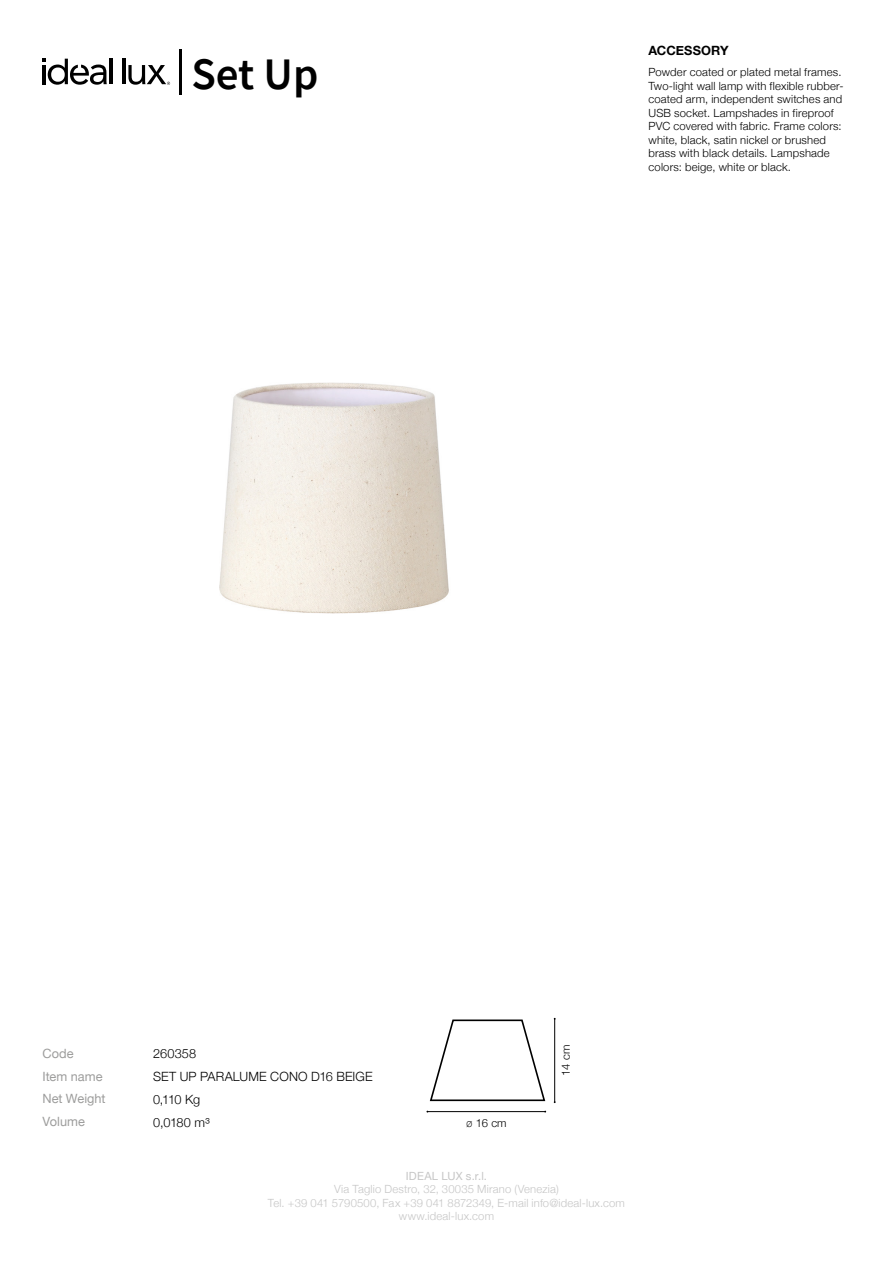
<style>
.page{position:relative;width:893px;height:1263px;background:#fff}
.page>*{position:absolute;margin:0;border:0;box-sizing:border-box;transform-origin:0 0}
.t1{font:600 45px "Source Sans Pro";color:#000}
.t2{font:300 12.75px "Helvetica Neue";letter-spacing:.01em;color:#000}
.t3{font:12.75px/23px "Helvetica Neue";letter-spacing:.005em;color:#9d9d9c}
.t4{font:300 12.75px/23px "Helvetica Neue";letter-spacing:-.025em;color:#000}
.t5{font:700 12.75px "Helvetica Neue";letter-spacing:.005em;color:#000}
.t6{font:300 11.25px/13.5px "Helvetica Neue";letter-spacing:.02em;color:#000}
.t7{font:300 11.25px/13.5px "Helvetica Neue";letter-spacing:.015em;color:#c6c6c6;text-align:center}
.t8{font:11.25px "Helvetica Neue";letter-spacing:.015em;color:#c6c6c6}
.s1{font-family:"Source Sans Pro"}
</style>
<div class="page">
<hr style="left:179px;top:49px;width:3px;height:45px;background:#000">
<hr style="left:110px;top:59px;width:3px;height:25px;background:#000">
<hr style="left:122px;top:59px;width:3px;height:25px;background:#000">
<svg style="left:43px;top:59px;width:64px;height:26px"></svg>
<svg style="left:128px;top:65px;width:42px;height:20px"></svg>
<img style="left:219px;top:382px;width:230px;height:232px">
<hr style="left:427px;top:1111px;width:118px;height:1px;background:#000">
<hr style="left:554px;top:1019px;width:1px;height:83px;background:#000">
<svg style="left:429px;top:1019px;width:117px;height:83px"></svg>
<h1 class="t1" style="left:191px;top:44px;width:128px">Set Up</h1>
<p class="t5" style="left:648px;top:39px;width:82px">ACCESSORY</p>
<p class="t6" style="left:648px;top:65px;width:197px">Powder coated or plated metal frames.<br>Two-light wall lamp with flexible rubber&shy;coated arm, independent switches and USB socket. Lampshades in fireproof PVC covered with fabric. Frame colors: white, black, satin nickel or brushed brass with black details. Lampshade colors: beige, white or black.</p>
<p class="t3" style="left:42px;top:1041px;width:65px">Code<br>Item name<br>Net Weight<br>Volume</p>
<p class="t2" style="left:153px;top:1043px;width:45px">260358</p>
<p class="t4" style="left:153px;top:1087px;width:58px">0,110 Kg<br>0,0180 m³</p>
<p class="t2" style="left:153px;top:1066px;width:221px">SET UP PARALUME CONO D16 BEIGE</p>
<p class="t6" style="left:466px;top:1115px;width:42px"><span class="s1">Ø</span> 16 cm</p>
<p class="t6" style="left:558px;top:1076px;width:32px;rotate:-90deg">14 cm</p>
<p class="t8" style="left:406px;top:1166px;width:83px">IDEAL LUX s.r.l.</p>
<p class="t7" style="left:268px;top:1182px;width:359px">Via Taglio Destro, 32, 30035 Mirano (Venezia)<br>Tel. +39 041 5790500, Fax +39 041 8872349, E-mail info@ideal-lux.com www.ideal-lux.com</p>
</div>
